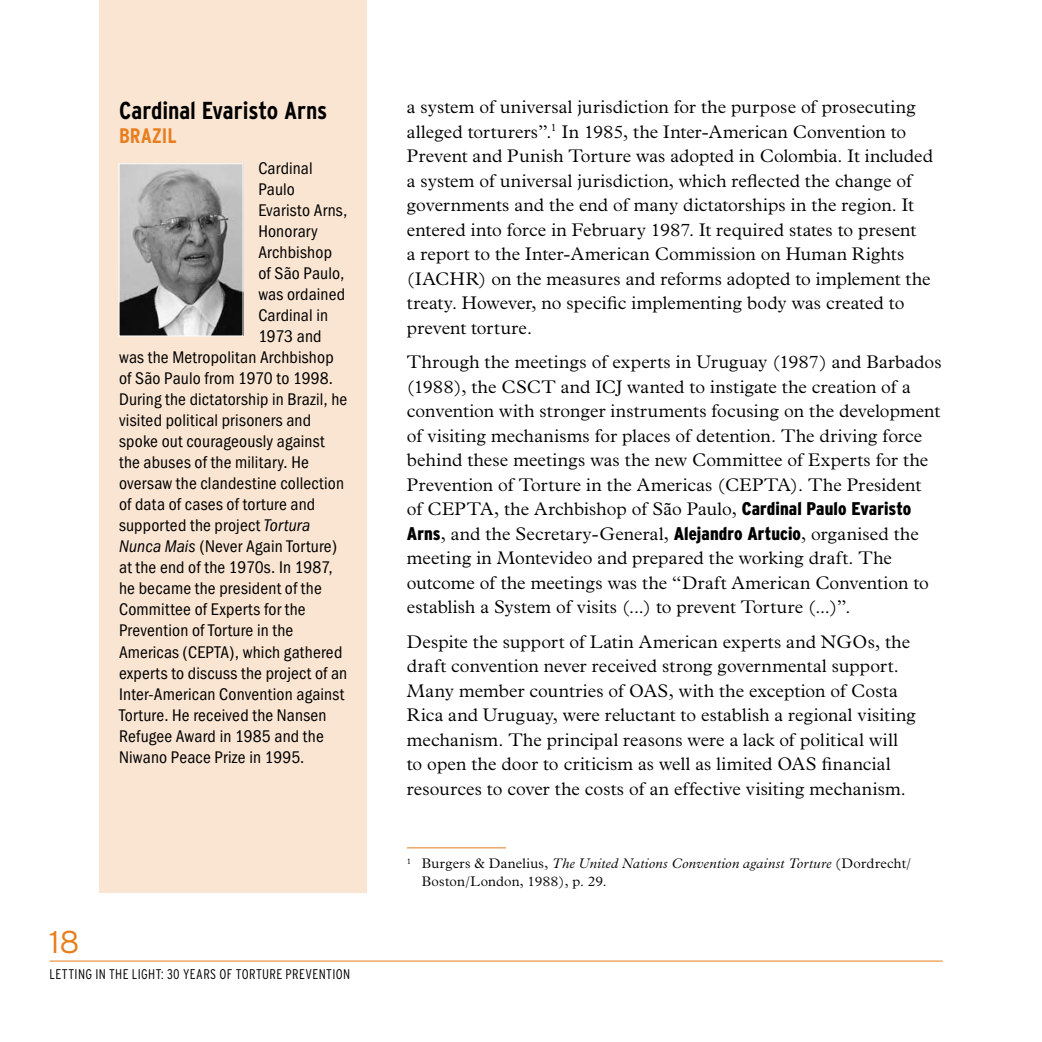
<style>
.page{position:relative;width:1042px;height:1042px;background:#fff}
.page>*{position:absolute;margin:0;border:0;box-sizing:border-box;transform-origin:0 0}
.t1{font:300 31.5px "Interstate";color:#e87d1d}
.t2{font:700 condensed 24.5px "Interstate";color:#000}
.t3{font:700 condensed 21px "Interstate";letter-spacing:.005em;color:#e87d1d}
.t4{font:300 18.38px/24.5px "Plantin";letter-spacing:.005em;color:#000}
.t5{font:condensed 17.5px "Franklin Gothic";letter-spacing:.01em;color:#000}
.t6{font:300 14px/17.5px "Plantin";letter-spacing:.01em;color:#000}
.t7{font:300 condensed 14px "Interstate";letter-spacing:.03em;color:#000}
.s1{font-style:italic}
.s2{font-family:"Interstate";font-weight:900;font-stretch:condensed}
</style>
<div class="page">
<hr style="left:50px;top:960px;width:893px;height:1px;background:#e87d1d">
<div style="left:99px;top:0;width:268px;height:893px;background:#fae5d2"></div>
<img style="left:121px;top:165px;width:120px;height:169px">
<div style="left:119px;top:163px;width:124px;height:173px;border:1px solid #fff"></div>
<hr style="left:407px;top:847px;width:99px;height:1px;background:#e87d1d">
<h2 class="t2" style="left:119px;top:97px;width:210px">Cardinal Evaristo Arns</h2>
<p class="t3" style="left:119px;top:124px;width:59px">Brazil</p>
<p class="t5" style="left:258px;top:159px;width:56px">Cardinal</p>
<p class="t5" style="left:258px;top:180px;width:38px">Paulo</p>
<p class="t5" style="left:258px;top:201px;width:90px">Evaristo Arns,</p>
<p class="t5" style="left:258px;top:222px;width:61px">Honorary</p>
<p class="t5" style="left:258px;top:243px;width:75px">Archbishop</p>
<p class="t5" style="left:258px;top:264px;width:87px">of São Paulo,</p>
<p class="t5" style="left:258px;top:285px;width:88px">was ordained</p>
<p class="t5" style="left:258px;top:306px;width:71px">Cardinal in</p>
<p class="t5" style="left:258px;top:327px;width:65px">1973 and</p>
<p class="t5" style="left:119px;top:348px;width:216px">was the Metropolitan Archbishop</p>
<p class="t5" style="left:119px;top:369px;width:216px">of São Paulo from 1970 to 1998.</p>
<p class="t5" style="left:119px;top:390px;width:230px">During the dictatorship in Brazil, he</p>
<p class="t5" style="left:119px;top:411px;width:194px">visited political prisoners and</p>
<p class="t5" style="left:119px;top:432px;width:207px">spoke out courageously against</p>
<p class="t5" style="left:119px;top:453px;width:191px">the abuses of the military. He</p>
<p class="t5" style="left:119px;top:474px;width:227px">oversaw the clandestine collection</p>
<p class="t5" style="left:119px;top:495px;width:198px">of data of cases of torture and</p>
<p class="t5" style="left:119px;top:516px;width:193px">supported the project <span class="s1">Tortura</span></p>
<p class="t5" style="left:119px;top:537px;width:220px"><span class="s1">Nunca Mais</span> (Never Again Torture)</p>
<p class="t5" style="left:119px;top:558px;width:215px">at the end of the 1970s. In 1987,</p>
<p class="t5" style="left:119px;top:579px;width:204px">he became the president of the</p>
<p class="t5" style="left:119px;top:600px;width:188px">Commit-tee of Experts for the</p>
<p class="t5" style="left:119px;top:621px;width:176px">Prevention of Torture in the</p>
<p class="t5" style="left:119px;top:642px;width:225px">Americas (CEPTA), which gathered</p>
<p class="t5" style="left:119px;top:663px;width:230px">experts to discuss the project of an</p>
<p class="t5" style="left:119px;top:684px;width:227px">Inter-American Convention against</p>
<p class="t5" style="left:119px;top:705px;width:209px">Torture. He received the Nansen</p>
<p class="t5" style="left:119px;top:726px;width:206px">Refugee Award in 1985 and the</p>
<p class="t5" style="left:119px;top:747px;width:187px">Niwano Peace Prize in 1995.</p>
<h1 class="t1" style="left:50px;top:924px;width:31px">18</h1>
<p class="t7" style="left:50px;top:966px;width:89px">LETTINGIN THE LIGHT</p>
<p class="t7" style="left:161px;top:966px;width:36px">: 30 YEARS</p>
<p class="t7" style="left:219px;top:966px;width:24px">OF TORT</p>
<p class="t7" style="left:262px;top:966px;width:31px">URE PREVE</p>
<p class="t7" style="left:319px;top:966px;width:33px">NTION</p>
<p class="t4" style="left:407px;top:95px;width:528px">a system of universal jurisdiction for the purpose of prosecuting alleged torturers”.<sup>1</sup> In 1985, the Inter-American Convention to Prevent and Punish Torture was adopted in Colombia. It included a system of universal jurisdiction, which reflected the change of governments and the end of many dictatorships in the region. It entered into force in February 1987. It required states to present<br>a report to the Inter-American Commission on Human Rights (IACHR) on the measures and reforms adopted to implement the treaty. However, no specific implementing body was created to prevent torture.</p>
<p class="t4" style="left:407px;top:350px;width:536px">Through the meetings of experts in Uruguay (1987) and Barbados (1988), the CSCT and ICJ wanted to instigate the creation of a convention with stronger instruments focusing on the development of visiting mechanisms for places of detention. The driving force behind these meetings was the new Committee of Experts for the Prevention of Torture in the Americas (CEPTA). The President<br>of CEPTA, the Archbishop of São Paulo, <span class="s2">Cardinal Paulo Evaristo Arns</span>, and the Secretary-General, <span class="s2">Alejandro Artucio</span>, organised the meeting in Montevideo and prepared the working draft. The outcome of the meetings was the “Draft American Convention to establish a System of visits (...) to prevent Torture (...)”.</p>
<p class="t4" style="left:407px;top:629px;width:510px">Despite the support of Latin American experts and NGOs, the draft convention never received strong governmental support.<br>Many member countries of OAS, with the exception of Costa Rica and Uruguay, were reluctant to establish a regional visiting mechanism. The principal reasons were a lack of political will to open the door to criticism as well as limited OAS financial resources to cover the costs of an effective visiting mechanism.</p>
<p class="t6" style="left:422px;top:855px;width:490px;text-indent:-15px"><sup>1</sup> Burgers &amp; Danelius, <span class="s1">The United Nations Convention against Torture</span> (Dordrecht/<br>Boston/London, 1988), p. 29.</p>
</div>
